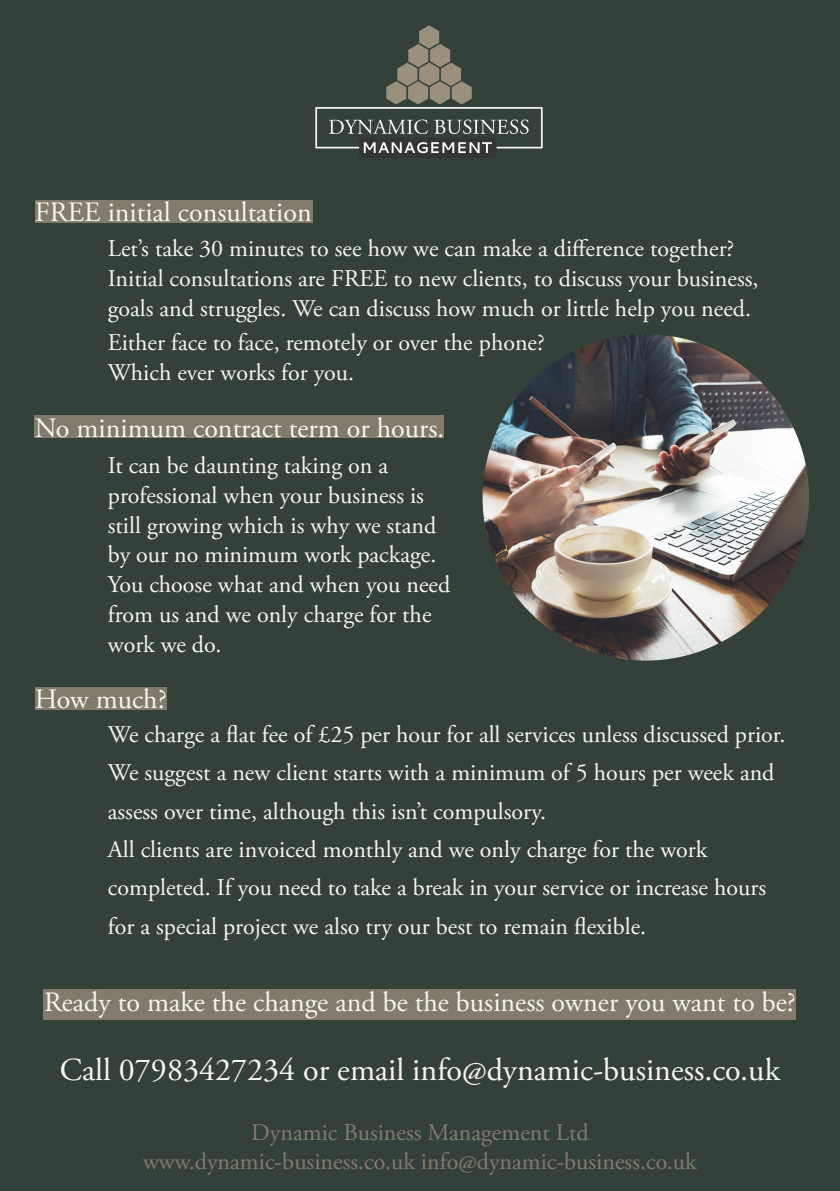
<style>
.page{position:relative;width:840px;height:1191px;background:#fff}
.page>*{position:absolute;margin:0;border:0;box-sizing:border-box;transform-origin:0 0}
.t1{font:32px "Adobe Garamond Pro";color:#f7f6f1}
.t2{font:28px "Adobe Garamond Pro";color:#f7f6f1}
.t3{font:24px/29.6px "Adobe Garamond Pro";color:#f7f6f1}
.t4{font:24px/29.6px "Adobe Garamond Pro";color:#827b6d;text-align:center}
</style>
<div class="page">
<div style="left:0;top:0;width:839px;height:1191px;background:#34403a"></div>
<div style="left:34px;top:416px;width:409px;height:22px;background:#827b6d"></div>
<div style="left:35px;top:200px;width:277px;height:22px;background:#827b6d"></div>
<img style="left:482px;top:334px;width:326px;height:326px;border-radius:163px">
<div style="left:35px;top:687px;width:131px;height:22px;background:#827b6d"></div>
<div style="left:44px;top:989px;width:751px;height:30px;background:#827b6d"></div>
<img style="left:315px;top:25px;width:228px;height:133px">
<p class="t2" style="left:35px;top:195px;width:278px">FREE initial consultation</p>
<p class="t3" style="left:108px;top:235px;width:652px">Let’s take 30 minutes to see how we can make a difference together?<br>Initial consultations are FREE to new clients, to discuss your business, goals and struggles. We can discuss how much or little help you need.</p>
<p class="t3" style="left:108px;top:328px;width:438px">Either face to face, remotely or over the phone?<br>Which ever works for you.</p>
<p class="t2" style="left:35px;top:411px;width:411px">No minimum contract term or hours.</p>
<p class="t3" style="left:108px;top:452px;width:344px">It can be daunting taking on a professional when your business is still growing which is why we stand by our no minimum work package.<br>You choose what and when you need from us and we only charge for the work we do.</p>
<p class="t2" style="left:35px;top:682px;width:133px">How much?</p>
<p class="t3" style="left:108px;top:716px;width:679px;line-height:38.4px">We charge a flat fee of £25 per hour for all services unless discussed prior.<br>We suggest a new client starts with a minimum of 5 hours per week and assess over time, although this isn’t compulsory.<br>All clients are invoiced monthly and we only charge for the work completed. If you need to take a break in your service or increase hours for a special project we also try our best to remain flexible.</p>
<p class="t2" style="left:44px;top:985px;width:753px">Ready to make the change and be the business owner you want to be?</p>
<h1 class="t1" style="left:60px;top:1051px;width:721px">Call 07983427234 or email info@dynamic-business.co.uk</h1>
<p class="t4" style="left:143px;top:1118px;width:555px">Dynamic Business Management Ltd www.dynamic-business.co.uk info@dynamic-business.co.uk</p>
</div>
